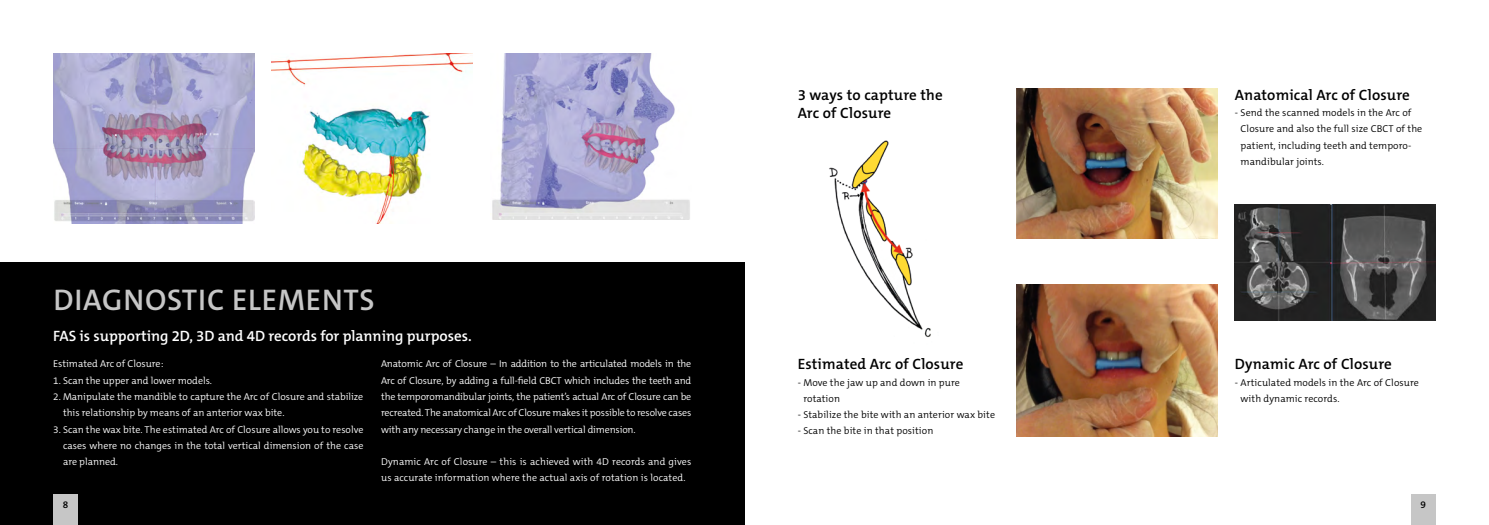
<style>
.page{position:relative;width:1489px;height:525px;background:#fff}
.page>*{position:absolute;margin:0;border:0;box-sizing:border-box;transform-origin:0 0}
.t1{font:600 30px "The Mix C5";letter-spacing:.03em;color:#c6c6c6}
.t2{font:600 15px/18px "The Mix C5";letter-spacing:.01em;color:#000}
.t3{font:600 15px "The Mix C5";color:#fff}
.t4{font:300 10px/16.2px "The Mix C5";color:#fff}
.t5{font:300 10px/16.2px "The Mix C5";letter-spacing:.01em;color:#000}
.t6{font:600 10px "The Mix C5";color:#000}
</style>
<div class="page">
<div style="left:0;top:262px;width:744px;height:262px;background:#000"></div>
<img style="left:492px;top:53px;width:198px;height:167px">
<img style="left:272px;top:53px;width:200px;height:170px">
<img style="left:53px;top:53px;width:201px;height:170px">
<img style="left:829px;top:140px;width:102px;height:198px">
<img style="left:1016px;top:89px;width:201px;height:149px">
<img style="left:1016px;top:284px;width:201px;height:152px">
<img style="left:1234px;top:204px;width:201px;height:116px">
<div style="left:53px;top:494px;width:25px;height:30px;background:#c6c6c6"></div>
<div style="left:1410px;top:494px;width:25px;height:30px;background:#c6c6c6"></div>
<h1 class="t1" style="left:53px;top:280px;width:322px">DIAGNOSTIC ELEMENTS</h1>
<h2 class="t3" style="left:53px;top:326px;width:420px">FAS is supporting 2D, 3D and 4D records for planning purposes.</h2>
<p class="t4" style="left:53px;top:356px;width:112px">Estimated Arc of Closure:</p>
<p class="t4" style="left:53px;top:372px;width:160px">1. Scan the upper and lower models.</p>
<p class="t4" style="left:63px;top:388px;width:302px;text-indent:-10px">2. Manipulate the mandible to capture the Arc of Closure and stabilize this relationship by means of an anterior wax bite.</p>
<p class="t4" style="left:63px;top:421px;width:302px;text-align:justify;text-indent:-10px">3. Scan the wax bite. The estimated Arc of Closure allows you to resolve cases where no changes in the total vertical dimension of the case are planned.</p>
<p class="t4" style="left:381px;top:356px;width:312px;text-align:justify">Anatomic Arc of Closure – In addition to the articulated models in the Arc of Closure, by adding a full-field CBCT which includes the teeth and the temporomandibular joints, the patient’s actual Arc of Closure can be recreated. The anatomical Arc of Closure makes it possible to resolve cases with any necessary change in the overall vertical dimension.</p>
<p class="t4" style="left:381px;top:453px;width:312px">Dynamic Arc of Closure – this is achieved with 4D records and gives us accurate information where the actual axis of rotation is located.</p>
<h2 class="t2" style="left:797px;top:86px;width:146px">3 ways to capture the<br>Arc of Closure</h2>
<h2 class="t2" style="left:797px;top:355px;width:167px">Estimated Arc of Closure</h2>
<p class="t5" style="left:803px;top:374px;width:158px;text-indent:-6px">- Move the jaw up and down in pure rotation</p>
<p class="t5" style="left:797px;top:406px;width:199px">- Stabilize the bite with an anterior wax bite</p>
<p class="t5" style="left:797px;top:423px;width:137px">- Scan the bite in that position</p>
<h2 class="t2" style="left:1234px;top:86px;width:176px">Anatomical Arc of Closure</h2>
<p class="t5" style="left:1240px;top:105px;width:183px;text-indent:-6px">- Send the scanned models in the Arc of Closure and also the full size CBCT of the patient, including teeth and temporo&shy;mandibular joints.</p>
<h2 class="t2" style="left:1234px;top:355px;width:158px">Dynamic Arc of Closure</h2>
<p class="t5" style="left:1240px;top:374px;width:180px;text-indent:-6px">- Articulated models in the Arc of Closure with dynamic records.</p>
<p class="t6" style="left:63px;top:497px;width:7px">8</p>
<p class="t6" style="left:1420px;top:497px;width:7px">9</p>
</div>
